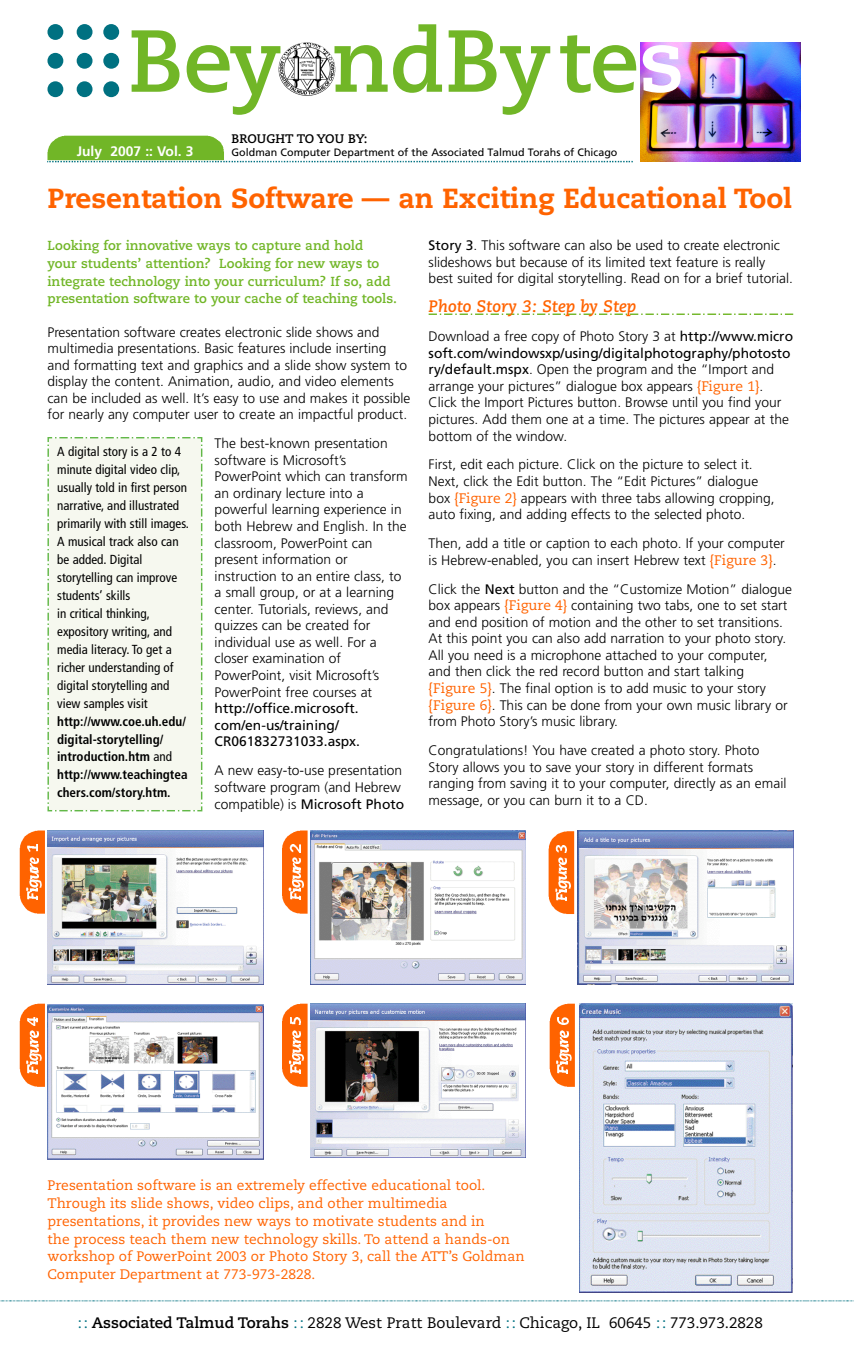
<style>
.page{position:relative;width:854px;height:1369px;background:#fff}
.page>*{position:absolute;margin:0;border:0;box-sizing:border-box;transform-origin:0 0}
.t1{font:700 87.75px "Caecilia";color:#71b627}
.t2{font:800 27.6px "Caecilia";color:#ff6300}
.t3{font:italic 700 16.5px "Caecilia";color:#ff6300}
.t4{font:15.15px "Caecilia";color:#000}
.t5{font:300 13.8px/16.5px "Frutiger";color:#000}
.t6{font:13.8px/18px "Caecilia";color:#ff6300}
.t7{font:13.8px/16.5px "Frutiger";color:#000}
.t8{font:700 13.8px "Frutiger";color:#fff}
.t9{font:condensed 13.05px/18px "Frutiger";color:#000}
.t10{font:700 13.05px/17.9px "Caecilia";color:#71b627}
.t11{font:700 condensed 13.05px/17.9px "Frutiger";color:#000}
.t12{font:700 12.45px "Caecilia";color:#000}
.t13{font:10.65px "Frutiger";color:#000}
.s1{color:#fff}
.s2{font-weight:400}
.s3{font-family:"Caecilia";font-weight:400;color:#ff6300}
.s4{color:#007181}
.s5{font-weight:700}
</style>
<div class="page">
<svg style="left:47px;top:24px;width:16px;height:16px"></svg>
<svg style="left:47px;top:53px;width:16px;height:16px"></svg>
<svg style="left:47px;top:81px;width:16px;height:16px"></svg>
<svg style="left:77px;top:24px;width:15px;height:16px"></svg>
<svg style="left:77px;top:53px;width:15px;height:16px"></svg>
<svg style="left:77px;top:81px;width:15px;height:16px"></svg>
<svg style="left:103px;top:24px;width:16px;height:16px"></svg>
<svg style="left:103px;top:53px;width:16px;height:16px"></svg>
<svg style="left:103px;top:81px;width:16px;height:16px"></svg>
<img style="left:640px;top:43px;width:160px;height:118px">
<svg style="left:47px;top:136px;width:585px;height:26px"></svg>
<svg style="left:0;top:1301px;width:853px;height:1px"></svg>
<img style="left:278px;top:42px;width:57px;height:54px">
<svg style="left:428px;top:314px;width:365px;height:1px"></svg>
<img style="left:47px;top:830px;width:216px;height:155px">
<img style="left:310px;top:830px;width:216px;height:154px">
<img style="left:577px;top:830px;width:216px;height:155px">
<img style="left:47px;top:1005px;width:216px;height:155px">
<img style="left:310px;top:1004px;width:216px;height:154px">
<img style="left:579px;top:1004px;width:213px;height:288px">
<svg style="left:20px;top:830px;width:25px;height:84px;background:#ff8639"></svg>
<svg style="left:282px;top:830px;width:25px;height:84px"></svg>
<svg style="left:548px;top:831px;width:26px;height:83px"></svg>
<svg style="left:20px;top:1004px;width:25px;height:83px;background:#ff8639"></svg>
<svg style="left:282px;top:1004px;width:25px;height:83px"></svg>
<svg style="left:549px;top:1004px;width:25px;height:83px"></svg>
<div style="left:47px;top:437px;width:155px;height:374px;background:#f6f8ef"></div>
<h1 class="t1" style="left:128px;top:24px;width:557px">Bey<span class="s1">o</span>ndByte<span class="s1">s</span></h1>
<p class="t8" style="left:77px;top:145px;width:118px">July 2007 :: Vol. 3</p>
<p class="t12" style="left:231px;top:133px;width:137px">BROUGHT TO YOU BY:</p>
<p class="t13" style="left:231px;top:148px;width:387px">Goldman Computer Department of the Associated Talmud Torahs of Chicago</p>
<h2 class="t2" style="left:47px;top:187px;width:746px">Presentation Software — an Exciting Educational Tool</h2>
<p class="t10" style="left:47px;top:237px;width:351px">Looking for innovative ways to capture and hold<br>your students’ attention? Looking for new ways to integrate technology into your curriculum? If so, add presentation software to your cache of teaching tools.</p>
<p class="t5" style="left:47px;top:325px;width:364px">Presentation software creates electronic slide shows and multimedia presentations. Basic features include inserting and formatting text and graphics and a slide show system to display the content. Animation, audio, and video elements can be included as well. It’s easy to use and makes it possible for nearly any computer user to create an impactful product.</p>
<p class="t5" style="left:214px;top:436px;width:194px">The best-known presentation software is Microsoft’s<br>PowerPoint which can transform an ordinary lecture into a powerful learning experience in both Hebrew and English. In the classroom, PowerPoint can present information or instruction to an entire class, to a small group, or at a learning center. Tutorials, reviews, and quizzes can be created for individual use as well. For a closer examination of<br>PowerPoint, visit Microsoft’s<br>PowerPoint free courses at</p>
<p class="t7" style="left:214px;top:701px;width:147px">http://office.microsoft. com/en-us/training/<br>CR061832731033.aspx.</p>
<p class="t5" style="left:214px;top:763px;width:191px">A new easy-to-use presentation software program (and Hebrew compatible) is <span class="s2">Microsoft Photo</span></p>
<p class="t9" style="left:57px;top:444px;width:133px">A digital story is a 2 to 4 minute digital video clip, usually told in first person narrative, and illustrated primarily with still images.<br>A musical track also can be added. Digital storytelling can improve students’ skills<br>in critical thinking, expository writing, and media literacy. To get a richer understanding of digital storytelling and view samples visit</p>
<p class="t11" style="left:57px;top:713px;width:132px">http://www.coe.uh.edu/ digital-storytelling/ introduction.htm <span class="s2">and </span>http://www.teachingtea chers.com/story.htm.</p>
<p class="t5" style="left:428px;top:238px;width:366px"><span class="s2">Story 3</span>. This software can also be used to create electronic slideshows but because of its limited text feature is really best suited for digital storytelling. Read on for a brief tutorial.</p>
<p class="t3" style="left:428px;top:299px;width:209px">Photo Story 3: Step by Step</p>
<p class="t5" style="left:428px;top:329px;width:366px">Download a free copy of Photo Story 3 at <span class="s2">http://www.micro soft.com/windowsxp/using/digitalphotography/photosto ry/default.mspx</span>. Open the program and the “Import and arrange your pictures” dialogue box appears <span class="s3">{Figure 1}</span>.<br>Click the Import Pictures button. Browse until you find your pictures. Add them one at a time. The pictures appear at the bottom of the window.</p>
<p class="t5" style="left:428px;top:457px;width:347px">First, edit each picture. Click on the picture to select it.<br>Next, click the Edit button. The “Edit Pictures” dialogue box <span class="s3">{Figure 2}</span> appears with three tabs allowing cropping, auto fixing, and adding effects to the selected photo.</p>
<p class="t5" style="left:428px;top:536px;width:357px">Then, add a title or caption to each photo. If your computer is Hebrew-enabled, you can insert Hebrew text <span class="s3">{Figure 3}</span>.</p>
<p class="t5" style="left:428px;top:582px;width:365px">Click the <span class="s2">Next</span> button and the “Customize Motion” dialogue box appears <span class="s3">{Figure 4}</span> containing two tabs, one to set start and end position of motion and the other to set transitions.<br>At this point you can also add narration to your photo story.<br>All you need is a microphone attached to your computer, and then click the red record button and start talking <span class="s3">{Figure 5}</span>. The final option is to add music to your story <span class="s3">{Figure 6}</span>. This can be done from your own music library or from Photo Story’s music library.</p>
<p class="t5" style="left:428px;top:743px;width:359px">Congratulations! You have created a photo story. Photo Story allows you to save your story in different formats ranging from saving it to your computer, directly as an email message, or you can burn it to a CD.</p>
<p class="t6" style="left:47px;top:1177px;width:478px">Presentation software is an extremely effective educational tool.<br>Through its slide shows, video clips, and other multimedia presentations, it provides new ways to motivate students and in<br>the process teach them new technology skills. To attend a hands-on workshop of PowerPoint 2003 or Photo Story 3, call the ATT’s Goldman Computer Department at 773-973-2828.</p>
<p class="t4" style="left:78px;top:1316px;width:686px"><span class="s4">::</span> <span class="s5">Associated Talmud Torahs</span> <span class="s4">::</span> 2828 West Pratt Boulevard <span class="s4">::</span> Chicago, IL 60645 <span class="s4">::</span> 773.973.2828</p>
</div>
